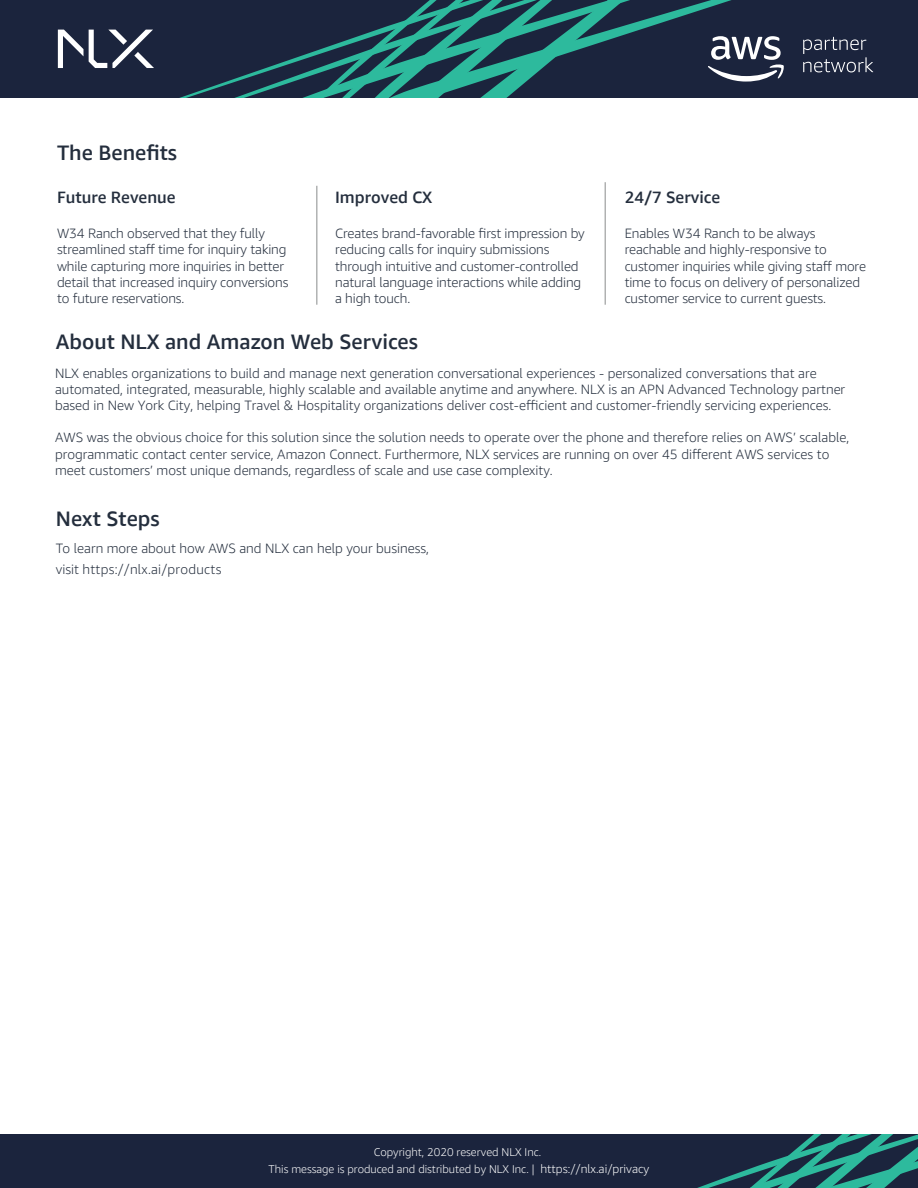
<style>
.page{position:relative;width:918px;height:1188px;background:#fff}
.page>*{position:absolute;margin:0;border:0;box-sizing:border-box;transform-origin:0 0}
.t1{font:500 21px "Amazon Ember";color:#242e3d}
.t2{font:500 16.5px "Amazon Ember";color:#242e3d}
.t3{font:300 13.5px/16.2px "Amazon Ember";color:#242e3d}
.t4{font:300 11.25px/16.5px "Amazon Ember";color:#fff;text-align:center}
.s1{font-size:12px}
</style>
<div class="page">
<div style="left:0;top:1134px;width:918px;height:54px;background:#1b243d"></div>
<svg style="left:697px;top:1134px;width:221px;height:54px"></svg>
<div style="left:0;top:0;width:918px;height:97px;background:#1b243d"></div>
<svg style="left:803px;top:37px;width:70px;height:35px"></svg>
<hr style="left:316px;top:186px;width:1px;height:119px;background:#8a8c8c">
<hr style="left:605px;top:182px;width:1px;height:123px;background:#8a8c8c">
<svg style="left:58px;top:0;width:726px;height:97px"></svg>
<h1 class="t1" style="left:57px;top:139px;width:122px">The Benefits</h1>
<p class="t2" style="left:57px;top:187px;width:120px">Future Revenue</p>
<p class="t2" style="left:335px;top:187px;width:99px">Improved CX</p>
<p class="t2" style="left:625px;top:187px;width:97px">24/7 Service</p>
<p class="t3" style="left:335px;top:226px;width:251px">Creates brand-favorable first impression by reducing calls for inquiry submissions through intuitive and customer-controlled natural language interactions while adding a high touch.</p>
<p class="t3" style="left:625px;top:226px;width:243px">Enables W34 Ranch to be always reachable and highly-responsive to customer inquiries while giving staff more time to focus on delivery of personalized customer service to current guests.</p>
<p class="t3" style="left:57px;top:226px;width:233px">W34 Ranch observed that they fully streamlined staff time for inquiry taking while capturing more inquiries in better detail that increased inquiry conversions to future reservations.</p>
<h1 class="t1" style="left:56px;top:329px;width:364px">About NLX and Amazon Web Services</h1>
<p class="t3" style="left:55px;top:365px;width:792px">NLX enables organizations to build and manage next generation conversational experiences - personalized conversations that are automated, integrated, measurable, highly scalable and available anytime and anywhere. NLX is an APN Advanced Technology partner based in New York City, helping Travel &amp; Hospitality organizations deliver cost-efficient and customer-friendly servicing experiences.</p>
<p class="t3" style="left:55px;top:430px;width:796px">AWS was the obvious choice for this solution since the solution needs to operate over the phone and therefore relies on AWS’ scalable, programmatic contact center service, Amazon Connect. Furthermore, NLX services are running on over 45 different AWS services to meet customers’ most unique demands, regardless of scale and use case complexity.</p>
<h1 class="t1" style="left:56px;top:506px;width:105px">Next Steps</h1>
<p class="t3" style="left:56px;top:537px;width:375px;line-height:21px">To learn more about how AWS and NLX can help your business, visit https://nlx.ai/products</p>
<p class="t4" style="left:269px;top:1144px;width:382px">Copyright, 2020 reserved NLX Inc.<br>This message is produced and distributed by NLX Inc. | <span class="s1">https://nlx.ai/privacy</span></p>
</div>
